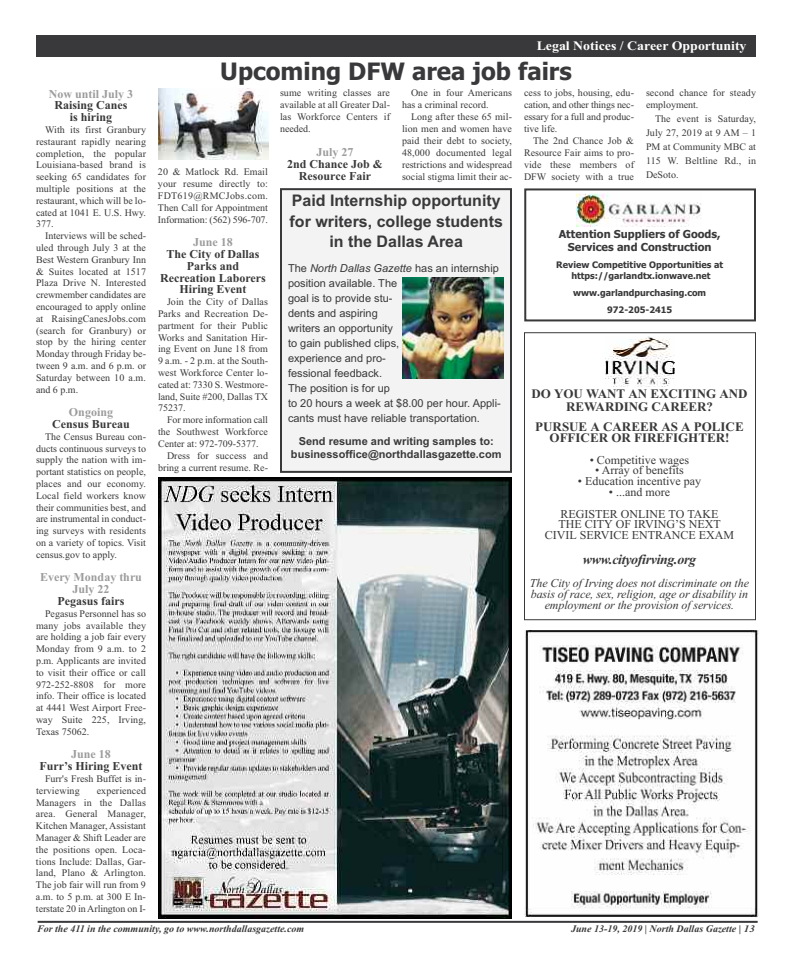
<style>
.page{position:relative;width:792px;height:972px;background:#fff}
.page>*{position:absolute;margin:0;border:0;box-sizing:border-box;transform-origin:0 0}
.t1{font:700 24px "Tahoma";color:#39383a}
.t2{font:700 16px/20.6px "Arial";color:#39383a;text-align:center}
.t3{font:italic 700 14px "Times New Roman";letter-spacing:-.025em;color:#39383a}
.t4{font:700 13px/12.6px "Times New Roman";color:#39383a;text-align:center}
.t5{font:700 13px "Times New Roman";color:#fff;scale:1.07 1}
.t6{font:700 12px/11.8px "Times New Roman";color:#39383a;text-align:center}
.t7{font:12px/21.6px "Times New Roman";color:#39383a;text-align:center}
.t8{font:italic 12px/11.4px "Times New Roman";letter-spacing:-.01em;color:#39383a;text-align:center}
.t9{font:700 12px/11.8px "Times New Roman";color:#9c9c9c;text-align:center}
.t10{font:11px/15px "Arial";color:#39383a}
.t11{font:700 11px/13.2px "Arial";color:#39383a;text-align:center}
.t12{font:700 11px/13.2px "Tahoma";color:#39383a;text-align:center}
.t13{font:10px/11.8px "Times New Roman";color:#39383a;text-align:justify}
.t14{font:italic 700 10px "Times New Roman";color:#39383a}
.t15{font:700 9px/10.8px "Tahoma";color:#39383a;text-align:center}
.s1{font-style:italic}
</style>
<div class="page">
<div style="left:36px;top:35px;width:720px;height:22px;background:#39383a"></div>
<hr style="left:38px;top:921px;width:720px;height:2px;background:#39383a">
<img style="left:159px;top:89px;width:109px;height:70px">
<div style="left:524px;top:188px;width:232px;height:133px;border:2px solid #39383a"></div>
<img style="left:577px;top:193px;width:124px;height:34px">
<div style="left:524px;top:332px;width:232px;height:288px;border:1px solid #39383a"></div>
<img style="left:606px;top:336px;width:68px;height:51px">
<img style="left:524px;top:631px;width:235px;height:287px">
<div style="left:281px;top:189px;width:230px;height:283px;background:#f3f3f3"></div>
<div style="left:280px;top:188px;width:232px;height:285px;border:2px solid #39383a"></div>
<img style="left:402px;top:278px;width:102px;height:100px">
<img style="left:158px;top:477px;width:354px;height:441px">
<h3 class="t5" style="left:537px;top:38px;width:198px">Legal Notices / Career Opportunity</h3>
<p class="t9" style="left:49px;top:88px;width:86px">Now until July 3</p>
<p class="t6" style="left:54px;top:99px;width:75px">Raising Canes is hiring</p>
<p class="t13" style="left:36px;top:124px;width:112px;text-indent:9px">With its first Granbury restaurant rapidly nearing completion, the popular Louisiana-based brand is seeking 65 candidates for multiple positions at the restaurant, which will be lo&shy;cated at 1041 E. U.S. Hwy.<br>377.</p>
<p class="t13" style="left:36px;top:230px;width:112px;text-indent:9px">Interviews will be sched&shy;uled through July 3 at the Best Western Granbury Inn &amp; Suites located at 1517<br>Plaza Drive N. Interested crewmember candidates are encouraged to apply online at RaisingCanesJobs.com (search for Granbury) or stop by the hiring center Monday through Friday be&shy;tween 9 a.m. and 6 p.m. or Saturday between 10 a.m. and 6 p.m.</p>
<p class="t9" style="left:69px;top:406px;width:46px">Ongoing</p>
<p class="t6" style="left:52px;top:418px;width:79px">Census Bureau</p>
<p class="t13" style="left:36px;top:430px;width:112px;text-indent:9px">The Census Bureau con&shy;ducts continuous surveys to supply the nation with im&shy;portant statistics on people, places and our economy.<br>Local field workers know their communities best, and are instrumental in conduct&shy;ing surveys with residents on a variety of topics. Visit census.gov to apply.</p>
<p class="t9" style="left:40px;top:571px;width:103px">Every Monday thru<br>July 22</p>
<p class="t6" style="left:58px;top:595px;width:68px">Pegasus fairs</p>
<p class="t13" style="left:36px;top:607px;width:112px;text-indent:9px">Pegasus Personnel has so many jobs available they are holding a job fair every Monday from 9 a.m. to 2 p.m. Applicants are invited to visit their office or call 972-252-8808 for more info. Their office is located at 4441 West Airport Free&shy;way Suite 225, Irving, Texas 75062.</p>
<p class="t9" style="left:71px;top:748px;width:41px">June 18</p>
<p class="t6" style="left:39px;top:760px;width:105px">Furr’s Hiring Event</p>
<p class="t13" style="left:36px;top:773px;width:112px;text-indent:9px">Furr's Fresh Buffet is in&shy;terviewing</p>
<p class="t13" style="left:36px;top:784px;width:112px;text-indent:61px">experienced Managers in the Dallas area. General Manager, Kitchen Manager, Assistant Manager &amp; Shift Leader are the positions open. Loca&shy;tions Include: Dallas, Gar&shy;land, Plano &amp; Arlington.<br>The job fair will run from 9 a.m. to 5 p.m. at 300 E In&shy;terstate 20 in Arlington on I-</p>
<h1 class="t1" style="left:220px;top:58px;width:353px">Upcoming DFW area job fairs</h1>
<p class="t13" style="left:158px;top:166px;width:112px">20 &amp; Matlock Rd. Email your resume directly to:<br>FDT619@RMCJobs.com.<br>Then Call for Appointment Information: (562) 596-707.</p>
<p class="t9" style="left:193px;top:236px;width:41px">June 18</p>
<p class="t6" style="left:160px;top:248px;width:107px">The City of Dallas<br>Parks and<br>Recreation Laborers<br>Hiring Event</p>
<p class="t13" style="left:158px;top:296px;width:112px;text-indent:9px">Join the City of Dallas Parks and Recreation De&shy;partment for their Public Works and Sanitation Hir&shy;ing Event on June 18 from 9 a.m. - 2 p.m. at the South&shy;west Workforce Center lo&shy;cated at: 7330 S. Westmore&shy;land, Suite #200, Dallas TX 75237.</p>
<p class="t13" style="left:167px;top:414px;width:103px">For more information call</p>
<p class="t13" style="left:158px;top:426px;width:112px">the Southwest Workforce</p>
<p class="t13" style="left:158px;top:438px;width:102px">Center at: 972-709-5377.</p>
<p class="t13" style="left:167px;top:450px;width:103px">Dress for success and</p>
<p class="t13" style="left:158px;top:462px;width:112px">bring a current resume. Re-</p>
<p class="t13" style="left:280px;top:87px;width:112px">sume writing classes are available at all Greater Dal&shy;las Workforce Centers if needed.</p>
<p class="t9" style="left:317px;top:146px;width:39px">July 27</p>
<p class="t6" style="left:287px;top:158px;width:97px">2nd Chance Job &amp;<br>Resource Fair</p>
<p class="t13" style="left:402px;top:87px;width:111px;text-indent:9px">One in four Americans has a criminal record.</p>
<p class="t13" style="left:402px;top:111px;width:112px;text-indent:9px">Long after these 65 mil&shy;lion men and women have paid their debt to society, 48,000 documented legal restrictions and widespread social stigma limit their ac-</p>
<h2 class="t2" style="left:290px;top:190px;width:215px">Paid Internship opportunity for writers, college students in the Dallas Area</h2>
<p class="t10" style="left:288px;top:261px;width:214px">The <span class="s1">North Dallas Gazette</span> has an internship position available. The<br>goal is to provide stu-<br>dents and aspiring<br>writers an opportunity<br>to gain published clips,<br>experience and pro-<br>fessional feedback.<br>The position is for up<br>to 20 hours a week at $8.00 per hour. Appli&shy;cants must have reliable transportation.</p>
<p class="t11" style="left:291px;top:435px;width:212px">Send resume and writing samples to: businessoffice@northdallasgazette.com</p>
<p class="t13" style="left:524px;top:87px;width:112px">cess to jobs, housing, edu&shy;cation, and other things nec&shy;essary for a full and produc&shy;tive life.</p>
<p class="t13" style="left:524px;top:135px;width:112px;text-indent:9px">The 2nd Chance Job &amp; Resource Fair aims to pro&shy;vide these members of DFW society with a true</p>
<p class="t13" style="left:646px;top:87px;width:111px">second chance for steady employment.</p>
<p class="t13" style="left:646px;top:112px;width:112px;line-height:14px;text-indent:9px">The event is Saturday, July 27, 2019 at 9 AM – 1<br>PM at Community MBC at 115 W. Beltline Rd., in DeSoto.</p>
<p class="t12" style="left:559px;top:227px;width:163px">Attention Suppliers of Goods,<br>Services and Construction</p>
<p class="t15" style="left:556px;top:259px;width:168px">Review Competitive Opportunities at https://garlandtx.ionwave.net</p>
<p class="t15" style="left:573px;top:284px;width:135px;line-height:16.9px">www.garlandpurchasing.com<br>972-205-2415</p>
<h3 class="t4" style="left:531px;top:387px;width:218px">DO YOU WANT AN EXCITING AND<br>REWARDING CAREER?</h3>
<h3 class="t4" style="left:535px;top:421px;width:210px;line-height:10.8px">PURSUE A CAREER AS A POLICE<br>OFFICER OR FIREFIGHTER!</h3>
<p class="t7" style="left:590px;top:449px;width:101px">• Competitive wages</p>
<p class="t7" style="left:595px;top:459px;width:90px">• Array of benefits</p>
<p class="t7" style="left:578px;top:470px;width:125px">• Education incentive pay</p>
<p class="t7" style="left:561px;top:481px;width:159px">• ...and more<br>REGISTER ONLINE TO TAKE</p>
<p class="t7" style="left:545px;top:519px;width:191px;line-height:10.8px">THE CITY OF IRVING’S NEXT<br>CIVIL SERVICE ENTRANCE EXAM</p>
<h3 class="t3" style="left:583px;top:551px;width:115px">www.cityofirving.org</h3>
<p class="t8" style="left:530px;top:577px;width:221px">The City of Irving does not discriminate on the basis of race, sex, religion, age or disability in employment or the provision of services.</p>
<p class="t14" style="left:37px;top:923px;width:269px">For the 411 in the community, go to www.northdallasgazette.com</p>
<p class="t14" style="left:571px;top:923px;width:185px">June 13-19, 2019 | North Dallas Gazette | 13</p>
</div>
